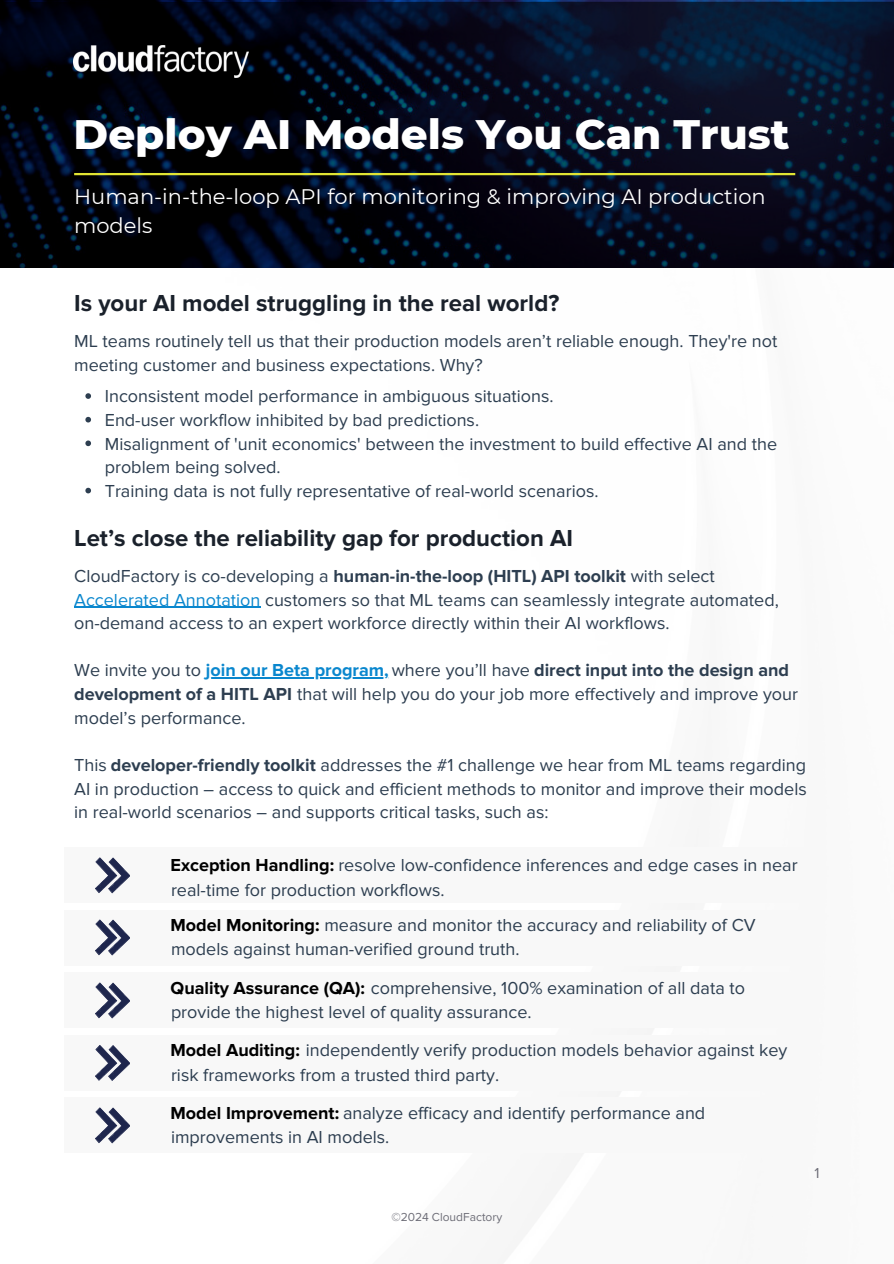
<style>
.page{position:relative;width:894px;height:1264px;background:#fff}
.page>*{position:absolute;margin:0;border:0;box-sizing:border-box;transform-origin:0 0}
.t1{font:800 42px "Montserrat";color:#fff}
.t2{font:700 24px "Proxima Nova";color:#1a212b}
.t3{font:21px/29.2px "Montserrat";color:#fff}
.t4{font:18px/23.7px "Proxima Nova";color:#2d3e50}
.t5{font:15px "Proxima Nova";color:#6d6d77}
.t6{font:12px "Proxima Nova";color:#6d6d77}
.s1{font-weight:700}
.s2{color:#0a87ce}
.s3{font-weight:700;color:#0a87ce}
.s4{font-weight:700;color:#000}
</style>
<div class="page">
<svg style="left:0;top:2px;width:72px;height:265px;fill:#000003"></svg>
<img style="left:72px;top:2px;width:821px;height:265px">
<img style="left:74px;top:46px;width:174px;height:31px">
<div style="left:64px;top:847px;width:743px;height:56px;background:#f8f8f8"></div>
<div style="left:64px;top:910px;width:743px;height:55px;background:#f8f8f8"></div>
<div style="left:64px;top:1034px;width:743px;height:56px;background:#f8f8f8"></div>
<div style="left:64px;top:972px;width:743px;height:56px;background:#f8f8f8"></div>
<div style="left:64px;top:1097px;width:743px;height:56px;background:#f8f8f8"></div>
<svg style="left:95px;top:857px;width:35px;height:36px"></svg>
<svg style="left:95px;top:919px;width:35px;height:36px"></svg>
<svg style="left:95px;top:1045px;width:35px;height:35px"></svg>
<svg style="left:95px;top:982px;width:35px;height:36px"></svg>
<svg style="left:95px;top:1107px;width:35px;height:36px"></svg>
<hr style="left:74px;top:173px;width:721px;height:2px;background:#e1e433">
<hr style="left:74px;top:606px;width:186px;height:2px;background:#0a87ce">
<hr style="left:206px;top:677px;width:182px;height:1px;background:#0a87ce">
<svg style="left:85px;top:393px;width:6px;height:6px"></svg>
<svg style="left:85px;top:417px;width:6px;height:5px"></svg>
<svg style="left:85px;top:440px;width:6px;height:6px"></svg>
<svg style="left:85px;top:488px;width:6px;height:5px"></svg>
<p class="t1" style="left:74px;top:109px;width:717px">Deploy AI Models You Can Trust</p>
<p class="t3" style="left:74px;top:182px;width:693px">Human-in-the-loop API for monitoring &amp; improving AI production models</p>
<h1 class="t2" style="left:74px;top:289px;width:486px">Is your AI model struggling in the real world?</h1>
<p class="t4" style="left:74px;top:330px;width:704px">ML teams routinely tell us that their production models aren’t reliable enough. They're not meeting customer and business expectations. Why?</p>
<h5 class="t4" style="left:105px;top:385px;width:450px">Inconsistent model performance in ambiguous situations.</h5>
<p class="t4" style="left:105px;top:408px;width:376px">End-user workflow inhibited by bad predictions.</p>
<h4 class="t4" style="left:105px;top:432px;width:673px">Misalignment of 'unit economics' between the investment to build effective AI and the problem being solved.</h4>
<h5 class="t4" style="left:105px;top:479px;width:495px">Training data is not fully representative of real-world scenarios.</h5>
<h3 class="t2" style="left:74px;top:524px;width:500px">Let’s close the reliability gap for production AI</h3>
<p class="t4" style="left:74px;top:564px;width:706px">CloudFactory is co-developing a <span class="s1">human-in-the-loop (HITL) API toolkit</span> with select<br><span class="s2">Accelerated Annotation</span> customers so that ML teams can seamlessly integrate automated, on-demand access to an expert workforce directly within their AI workflows.</p>
<p class="t4" style="left:74px;top:659px;width:725px">We invite you to <span class="s3">join our Beta program,</span> where you’ll have <span class="s1">direct input into the design and development of a HITL API</span> that will help you do your job more effectively and improve your model’s performance.</p>
<p class="t4" style="left:74px;top:753px;width:734px;text-align:justify">This <span class="s1">developer-friendly toolkit</span> addresses the #1 challenge we hear from ML teams regarding AI in production – access to quick and efficient methods to monitor and improve their models in real-world scenarios – and supports critical tasks, such as:</p>
<h2 class="t4" style="left:170px;top:853px;width:628px;line-height:24.8px"><span class="s4">Exception Handling:</span> resolve low-confidence inferences and edge cases in near real-time for production workflows.</h2>
<p class="t4" style="left:170px;top:912px;width:586px;line-height:24.8px"><span class="s4">Model Monitoring:</span> measure and monitor the accuracy and reliability of CV models against human-verified ground truth.</p>
<p class="t4" style="left:170px;top:975px;width:576px;line-height:24.8px"><span class="s4">Quality Assurance (QA):</span> comprehensive, 100% examination of all data to provide the highest level of quality assurance.</p>
<p class="t4" style="left:170px;top:1038px;width:618px;line-height:24.8px"><span class="s4">Model Auditing:</span> independently verify production models behavior against key risk frameworks from a trusted third party.</p>
<p class="t4" style="left:170px;top:1100px;width:536px;line-height:24.8px"><span class="s4">Model Improvement:</span> analyze efficacy and identify performance and improvements in AI models.</p>
<p class="t6" style="left:391px;top:1209px;width:112px">©2024 CloudFactory</p>
<h4 class="t5" style="left:814px;top:1163px;width:7px">1</h4>
</div>
